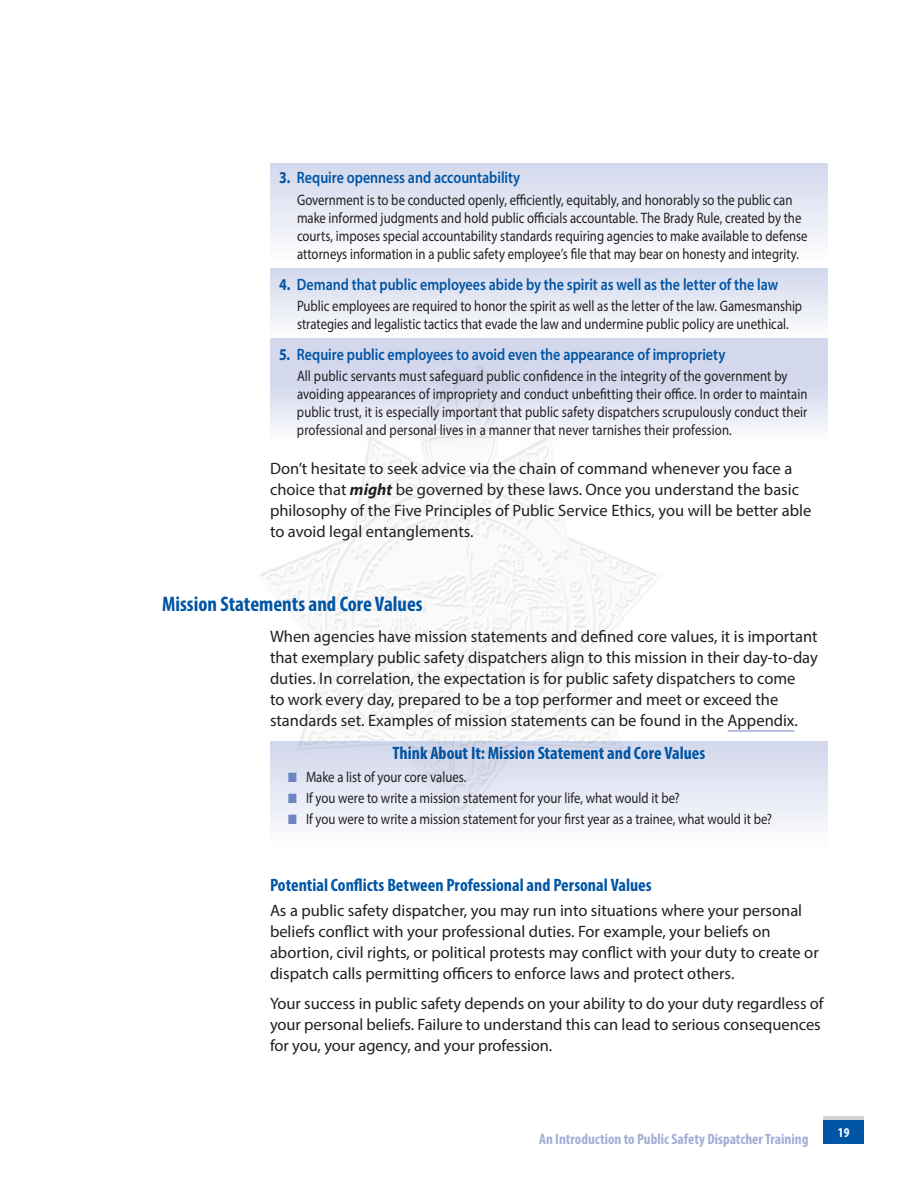
<style>
.page{position:relative;width:918px;height:1188px;background:#fff}
.page>*{position:absolute;margin:0;border:0;box-sizing:border-box;transform-origin:0 0}
.t1{font:700 condensed 21.15px "Myriad Pro";color:#0155a5}
.t2{font:700 condensed 18px "Myriad Pro";color:#0155a5}
.t3{font:16.65px/21.1px "Myriad Pro";color:#231f20}
.t4{font:16.5px/21px "Myriad Pro";color:#231f20}
.t5{font:600 16.5px "Myriad Pro";letter-spacing:-.005em;color:#0155a5;scale:.85 1}
.t6{font:15.15px/18.1px "Myriad Pro";letter-spacing:.005em;color:#231f20;scale:.84 1}
.t7{font:15px/21px "Myriad Pro";color:#231f20;scale:.85 1}
.t8{font:700 condensed 15px "Myriad Pro";color:#a2aed7}
.t9{font:700 condensed 13.5px "Myriad Pro";color:#fff}
.s1{font-weight:700}
.s2{font-weight:700;font-style:italic}
</style>
<div class="page">
<div style="left:824px;top:1116px;width:40px;height:18px;background:#d1d2d4"></div>
<div style="left:824px;top:1120px;width:40px;height:24px;background:#0155a5"></div>
<img style="left:260px;top:443px;width:405px;height:299px">
<hr style="left:728px;top:730px;width:67px;height:2px;background:#8193c9">
<div style="left:270px;top:164px;width:558px;height:104px;background:linear-gradient(to bottom,#d2d8ec,#fff)"></div>
<div style="left:270px;top:268px;width:558px;height:70px;background:linear-gradient(to bottom,#d1d7ec,#fdfdfe)"></div>
<div style="left:270px;top:338px;width:558px;height:105px;background:linear-gradient(to bottom,#c8cfe8,#f4f5fa)"></div>
<div style="left:270px;top:742px;width:558px;height:107px;background:linear-gradient(to bottom,#d0d5ea,#feffff)"></div>
<svg style="left:288px;top:772px;width:8px;height:10px"></svg>
<svg style="left:288px;top:793px;width:8px;height:10px"></svg>
<svg style="left:288px;top:814px;width:8px;height:10px"></svg>
<p class="t5" style="left:279px;top:167px;width:285px"><span class="s1">3.</span> Require openness and accountability</p>
<p class="t6" style="left:297px;top:190px;width:609px">Government is to be conducted openly, efficiently, equitably, and honorably so the public can make informed judgments and hold public officials accountable. The Brady Rule, created by the courts, imposes special accountability standards requiring agencies to make available to defense attorneys information in a public safety employee’s file that may bear on honesty and integrity.</p>
<p class="t5" style="left:279px;top:274px;width:589px"><span class="s1">4.</span> Demand that public employees abide by the spirit as well as the letter of the law</p>
<p class="t6" style="left:297px;top:297px;width:603px">Public employees are required to honor the spirit as well as the letter of the law. Gamesmanship strategies and legalistic tactics that evade the law and undermine public policy are unethical.</p>
<p class="t5" style="left:279px;top:344px;width:527px"><span class="s1">5.</span> Require public employees to avoid even the appearance of impropriety</p>
<p class="t6" style="left:297px;top:366px;width:609px">All public servants must safeguard public confidence in the integrity of the government by avoiding appearances of impropriety and conduct unbefitting their office. In order to maintain public trust, it is especially important that public safety dispatchers scrupulously conduct their professional and personal lives in a manner that never tarnishes their profession.</p>
<p class="t4" style="left:270px;top:458px;width:543px">Don’t hesitate to seek advice via the chain of command whenever you face a choice that <span class="s2">might</span> be governed by these laws. Once you understand the basic philosophy of the Five Principles of Public Service Ethics, you will be better able to avoid legal entanglements.</p>
<h1 class="t1" style="left:162px;top:591px;width:262px">Mission Statements and Core Values</h1>
<p class="t3" style="left:270px;top:625px;width:549px">When agencies have mission statements and defined core values, it is important that exemplary public safety dispatchers align to this mission in their day-to-day duties. In correlation, the expectation is for public safety dispatchers to come<br>to work every day, prepared to be a top performer and meet or exceed the standards set. Examples of mission statements can be found in the Appendix.</p>
<p class="t2" style="left:393px;top:742px;width:314px">Think About It: Mission Statement and Core Values</p>
<p class="t7" style="left:306px;top:766px;width:550px">Make a list of your core values.<br>If you were to write a mission statement for your life, what would it be?<br>If you were to write a mission statement for your first year as a trainee, what would it be?</p>
<p class="t2" style="left:270px;top:873px;width:383px">Potential Conflicts Between Professional and Personal Values</p>
<p class="t4" style="left:270px;top:900px;width:550px">As a public safety dispatcher, you may run into situations where your personal beliefs conflict with your professional duties. For example, your beliefs on abortion, civil rights, or political protests may conflict with your duty to create or dispatch calls permitting officers to enforce laws and protect others.</p>
<p class="t4" style="left:270px;top:993px;width:555px">Your success in public safety depends on your ability to do your duty regardless of your personal beliefs. Failure to understand this can lead to serious consequences for you, your agency, and your profession.</p>
<p class="t8" style="left:539px;top:1130px;width:271px">An Introduction to Public Safety Dispatcher Training</p>
<p class="t9" style="left:838px;top:1124px;width:13px">19</p>
</div>
